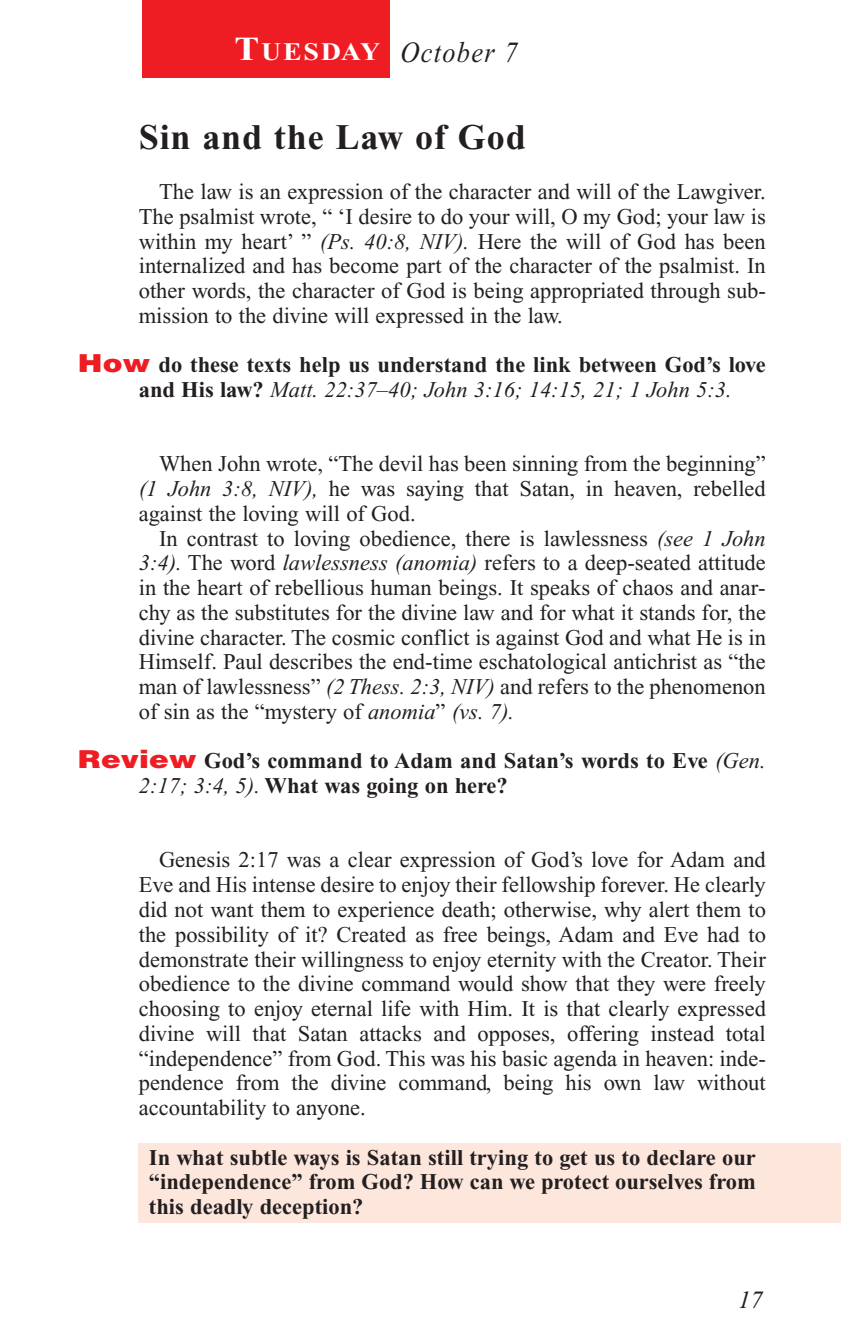
<style>
.page{position:relative;width:841px;height:1337px;background:#fff}
.page>*{position:absolute;margin:0;border:0;box-sizing:border-box;transform-origin:0 0}
.t1{font:700 36px "Times New Roman";letter-spacing:.025em;color:#231f20}
.t2{font:italic 29.25px "Times New Roman";letter-spacing:.05em;color:#231f20;scale:.9 1}
.t3{font:700 25.2px "Times New Roman";letter-spacing:.065em;color:#fff;scale:1.1 1}
.t4{font:italic 24.75px "Times New Roman";color:#231f20}
.t5{font:22.5px/24.8px "Times New Roman";color:#231f20;text-align:justify}
.t6{font:700 22.5px/24.8px "Times New Roman";color:#231f20}
.s1{font-size:33.75px}
.s2{font-style:italic}
.s3{font-family:"Helvetica";font-weight:900;font-size:24.75px;color:#ee1d23}
.s4{font-weight:400;font-style:italic}
</style>
<div class="page">
<div style="left:138px;top:1143px;width:702px;height:79px;background:#fde7dc"></div>
<div style="left:142px;top:0;width:247px;height:78px;background:#ee1d23"></div>
<p class="t3" style="left:234px;top:44px;width:134px"><span class="s1">T</span>UESDAY</p>
<h2 class="t2" style="left:400px;top:41px;width:132px">October 7</h2>
<h1 class="t1" style="left:139px;top:126px;width:388px">Sin and the Law of God</h1>
<p class="t5" style="left:139px;top:181px;width:628px;text-indent:20px">The law is an expression of the character and will of the Lawgiver.<br>The psalmist wrote, “ ‘I desire to do your will, O my God; your law is within my heart’ ” <span class="s2">(Ps. 40:8, NIV).</span> Here the will of God has been internalized and has become part of the character of the psalmist. In other words, the character of God is being appropriated through sub&shy;mission to the divine will expressed in the law.</p>
<p class="t6" style="left:139px;top:355px;width:628px;text-indent:-61px"><span class="s3">How</span> do these texts help us understand the link between God’s love and His law? <span class="s4">Matt. 22:37–40; John 3:16; 14:15, 21; 1 John 5:3.</span></p>
<p class="t5" style="left:139px;top:453px;width:628px;text-indent:20px">When John wrote, “The devil has been sinning from the beginning” <span class="s2">(1 John 3:8, NIV),</span> he was saying that Satan, in heaven, rebelled against the loving will of God.</p>
<p class="t5" style="left:139px;top:528px;width:628px;text-indent:20px">In contrast to loving obedience, there is lawlessness <span class="s2">(see 1 John 3:4).</span> The word <span class="s2">lawlessness (anomia)</span> refers to a deep-seated attitude in the heart of rebellious human beings. It speaks of chaos and anar&shy;chy as the substitutes for the divine law and for what it stands for, the divine character. The cosmic conflict is against God and what He is in Himself. Paul describes the end-time eschatological antichrist as “the man of lawlessness” <span class="s2">(2 Thess. 2:3, NIV)</span> and refers to the phenomenon of sin as the “mystery of <span class="s2">anomia</span>” <span class="s2">(vs. 7).</span></p>
<p class="t6" style="left:139px;top:751px;width:628px;text-indent:-61px"><span class="s3">Review</span> God’s command to Adam and Satan’s words to Eve <span class="s4">(Gen.<br>2:17; 3:4, 5).</span> What was going on here?</p>
<p class="t5" style="left:139px;top:849px;width:628px;text-indent:20px">Genesis 2:17 was a clear expression of God’s love for Adam and Eve and His intense desire to enjoy their fellowship forever. He clearly did not want them to experience death; otherwise, why alert them to the possibility of it? Created as free beings, Adam and Eve had to demonstrate their willingness to enjoy eternity with the Creator. Their obedience to the divine command would show that they were freely choosing to enjoy eternal life with Him. It is that clearly expressed divine will that Satan attacks and opposes, offering instead total “independence” from God. This was his basic agenda in heaven: inde&shy;pendence from the divine command, being his own law without accountability to anyone.</p>
<p class="t6" style="left:149px;top:1147px;width:608px;text-align:justify">In what subtle ways is Satan still trying to get us to declare our “independence” from God? How can we protect ourselves from this deadly deception?</p>
<p class="t4" style="left:738px;top:1290px;width:26px">17</p>
</div>
